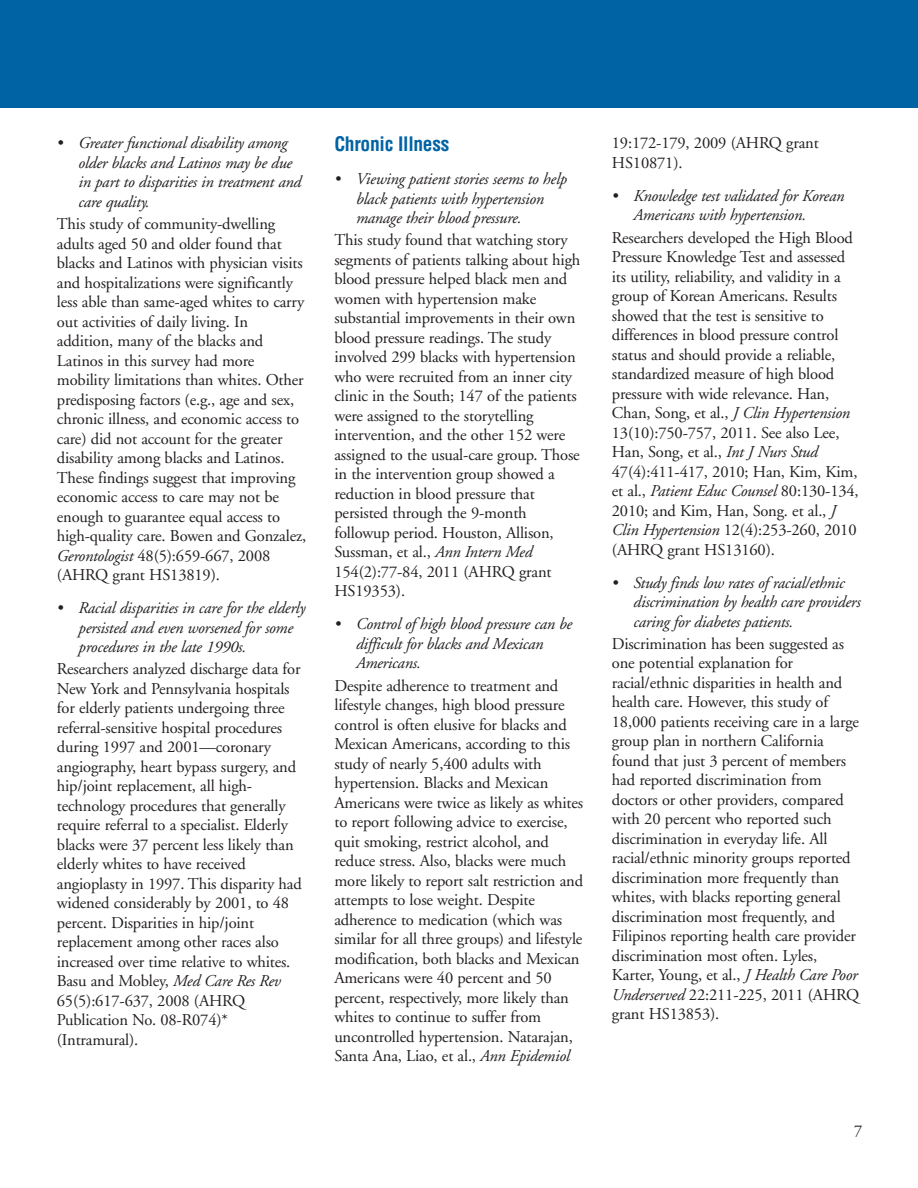
<style>
.page{position:relative;width:918px;height:1188px;background:#fff}
.page>*{position:absolute;margin:0;border:0;box-sizing:border-box;transform-origin:0 0}
.t1{font:700 condensed 19.5px "Helvetica";letter-spacing:-.015em;color:#0063a4}
.t2{font:16.5px/19.5px "Adobe Garamond";letter-spacing:-.01em;color:#231f20}
.t3{font:italic 16.5px/19.5px "Adobe Garamond";letter-spacing:-.015em;color:#231f20}
.s1{font-style:italic}
</style>
<div class="page">
<div style="left:0;top:0;width:918px;height:108px;background:#0063a4"></div>
<p class="t3" style="left:79px;top:135px;width:224px;text-indent:-22px">• Greater functional disability among older blacks and Latinos may be due in part to disparities in treatment and care quality.</p>
<p class="t2" style="left:57px;top:216px;width:251px">This study of community-dwelling adults aged 50 and older found that blacks and Latinos with physician visits and hospitalizations were significantly less able than same-aged whites to carry out activities of daily living. In addition, many of the blacks and Latinos in this survey had more mobility limitations than whites. Other predisposing factors (e.g., age and sex, chronic illness, and economic access to care) did not account for the greater disability among blacks and Latinos.<br>These findings suggest that improving economic access to care may not be enough to guarantee equal access to high-quality care. Bowen and Gonzalez, <span class="s1">Gerontologist</span> 48(5):659-667, 2008 (AHRQ grant HS13819).</p>
<p class="t3" style="left:79px;top:600px;width:228px;text-indent:-22px">• Racial disparities in care for the elderly persisted and even worsened for some procedures in the late 1990s.</p>
<p class="t2" style="left:57px;top:661px;width:246px">Researchers analyzed discharge data for New York and Pennsylvania hospitals for elderly patients undergoing three referral-sensitive hospital procedures during 1997 and 2001—coronary angiography, heart bypass surgery, and hip/joint replacement, all high&shy;technology procedures that generally require referral to a specialist. Elderly blacks were 37 percent less likely than elderly whites to have received angioplasty in 1997. This disparity had widened considerably by 2001, to 48 percent. Disparities in hip/joint replacement among other races also increased over time relative to whites.<br>Basu and Mobley, <span class="s1">Med Care Res Rev </span>65(5):617-637, 2008 (AHRQ Publication No. 08-R074)* (Intramural).</p>
<p class="t1" style="left:334px;top:133px;width:116px">Chronic Illness</p>
<p class="t3" style="left:356px;top:171px;width:213px;text-indent:-22px">• Viewing patient stories seems to help black patients with hypertension manage their blood pressure.</p>
<p class="t2" style="left:334px;top:232px;width:247px">This study found that watching story segments of patients talking about high blood pressure helped black men and women with hypertension make substantial improvements in their own blood pressure readings. The study involved 299 blacks with hypertension who were recruited from an inner city clinic in the South; 147 of the patients were assigned to the storytelling intervention, and the other 152 were assigned to the usual-care group. Those in the intervention group showed a reduction in blood pressure that persisted through the 9-month followup period. Houston, Allison, Sussman, et al., <span class="s1">Ann Intern Med </span>154(2):77-84, 2011 (AHRQ grant HS19353).</p>
<p class="t3" style="left:356px;top:616px;width:218px;text-indent:-22px">• Control of high blood pressure can be difficult for blacks and Mexican<br>Americans.</p>
<p class="t2" style="left:334px;top:677px;width:250px">Despite adherence to treatment and lifestyle changes, high blood pressure control is often elusive for blacks and Mexican Americans, according to this study of nearly 5,400 adults with hypertension. Blacks and Mexican Americans were twice as likely as whites to report following advice to exercise, quit smoking, restrict alcohol, and reduce stress. Also, blacks were much more likely to report salt restriction and attempts to lose weight. Despite adherence to medication (which was similar for all three groups) and lifestyle modification, both blacks and Mexican Americans were 40 percent and 50 percent, respectively, more likely than whites to continue to suffer from uncontrolled hypertension. Natarajan, Santa Ana, Liao, et al., <span class="s1">Ann Epidemiol</span></p>
<p class="t2" style="left:612px;top:135px;width:208px">19:172-179, 2009 (AHRQ grant<br>HS10871).</p>
<p class="t3" style="left:633px;top:187px;width:212px;text-indent:-22px">• Knowledge test validated for Korean<br>Americans with hypertension.</p>
<p class="t2" style="left:612px;top:229px;width:248px">Researchers developed the High Blood Pressure Knowledge Test and assessed its utility, reliability, and validity in a group of Korean Americans. Results showed that the test is sensitive to differences in blood pressure control status and should provide a reliable, standardized measure of high blood pressure with wide relevance. Han, Chan, Song, et al., <span class="s1">J Clin Hypertension </span>13(10):750-757, 2011. See also Lee, Han, Song, et al., <span class="s1">Int J Nurs Stud </span>47(4):411-417, 2010; Han, Kim, Kim, et al., <span class="s1">Patient Educ Counsel</span> 80:130-134, 2010; and Kim, Han, Song. et al., <span class="s1">J Clin Hypertension</span> 12(4):253-260, 2010 (AHRQ grant HS13160).</p>
<p class="t3" style="left:633px;top:574px;width:229px;text-indent:-22px">• Study finds low rates of racial/ethnic discrimination by health care providers caring for diabetes patients.</p>
<p class="t2" style="left:612px;top:635px;width:249px">Discrimination has been suggested as one potential explanation for racial/ethnic disparities in health and health care. However, this study of 18,000 patients receiving care in a large group plan in northern California found that just 3 percent of members had reported discrimination from doctors or other providers, compared with 20 percent who reported such discrimination in everyday life. All racial/ethnic minority groups reported discrimination more frequently than whites, with blacks reporting general discrimination most frequently, and Filipinos reporting health care provider discrimination most often. Lyles, Karter, Young, et al., <span class="s1">J Health Care Poor Underserved</span> 22:211-225, 2011 (AHRQ grant HS13853).</p>
<p class="t2" style="left:854px;top:1122px;width:10px">7</p>
</div>
